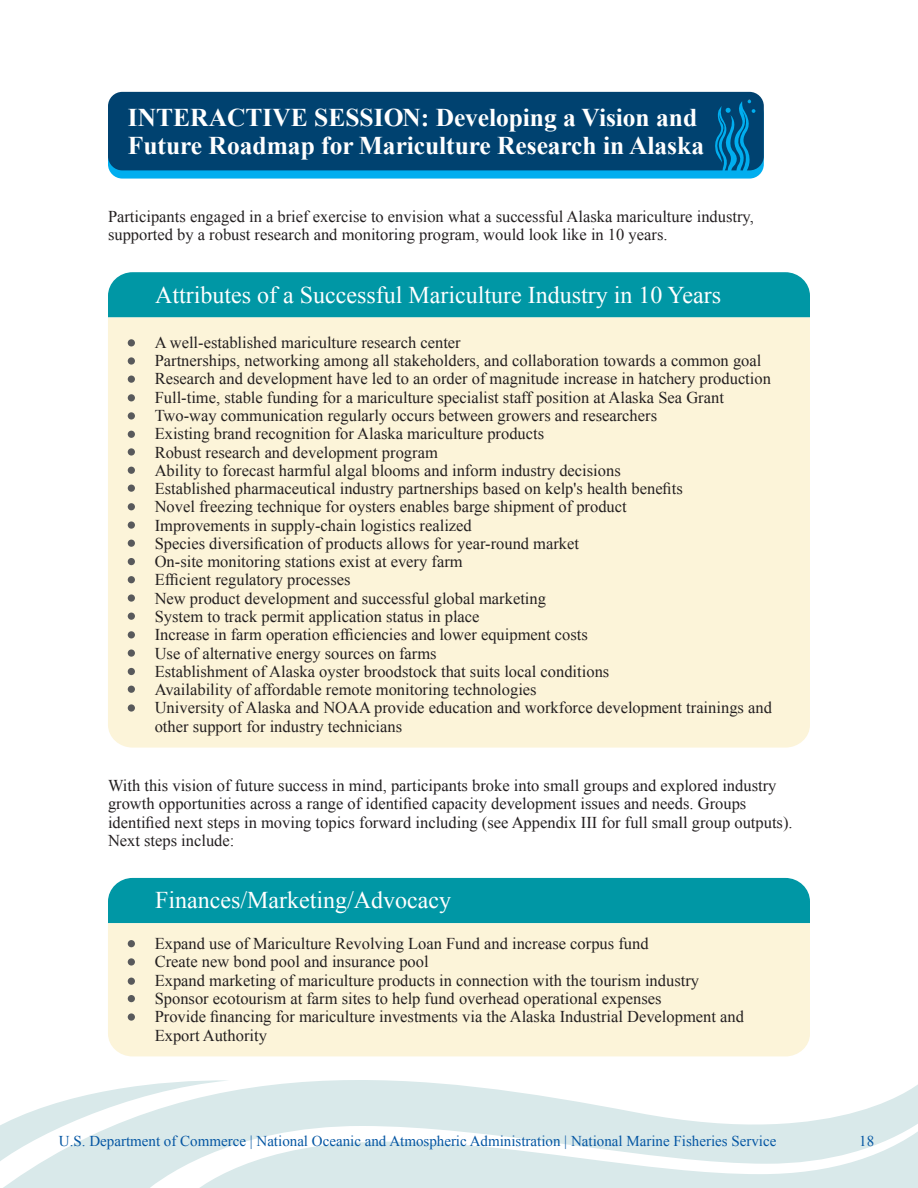
<style>
.page{position:relative;width:918px;height:1188px;background:#fff}
.page>*{position:absolute;margin:0;border:0;box-sizing:border-box;transform-origin:0 0}
.t1{font:700 25.5px/28.2px "Times New Roman";color:#fff}
.t2{font:24px "Times New Roman";color:#fff}
.t3{font:16.5px/18.3px "Times New Roman";color:#231f20}
.t4{font:15px "Times New Roman";color:#0456a3}
</style>
<div class="page">
<div style="left:108px;top:100px;width:656px;height:79px;background:#00aeef;border-radius:14px"></div>
<div style="left:108px;top:92px;width:656px;height:78px;background:#004270"></div>
<div style="left:108px;top:272px;width:702px;height:45px;background:#0097a5"></div>
<div style="left:108px;top:317px;width:702px;height:431px;background:#fcf4d9"></div>
<div style="left:128px;top:339px;width:7px;height:7px;background:#58595b;border-radius:50%"></div>
<div style="left:128px;top:357px;width:7px;height:8px;background:#58595b;border-radius:50%"></div>
<div style="left:128px;top:376px;width:7px;height:7px;background:#58595b;border-radius:50%"></div>
<div style="left:128px;top:412px;width:7px;height:8px;background:#58595b;border-radius:50%"></div>
<div style="left:128px;top:431px;width:7px;height:7px;background:#58595b;border-radius:50%"></div>
<div style="left:128px;top:467px;width:7px;height:7px;background:#58595b;border-radius:50%"></div>
<div style="left:128px;top:485px;width:7px;height:7px;background:#58595b;border-radius:50%"></div>
<div style="left:128px;top:503px;width:7px;height:7px;background:#58595b;border-radius:50%"></div>
<div style="left:128px;top:521px;width:7px;height:8px;background:#58595b;border-radius:50%"></div>
<div style="left:128px;top:394px;width:7px;height:7px;background:#58595b;border-radius:50%"></div>
<div style="left:128px;top:540px;width:7px;height:7px;background:#58595b;border-radius:50%"></div>
<div style="left:128px;top:558px;width:7px;height:7px;background:#58595b;border-radius:50%"></div>
<div style="left:128px;top:576px;width:7px;height:7px;background:#58595b;border-radius:50%"></div>
<div style="left:128px;top:594px;width:7px;height:8px;background:#58595b;border-radius:50%"></div>
<div style="left:128px;top:613px;width:7px;height:7px;background:#58595b;border-radius:50%"></div>
<div style="left:128px;top:631px;width:7px;height:7px;background:#58595b;border-radius:50%"></div>
<div style="left:128px;top:649px;width:7px;height:8px;background:#58595b;border-radius:50%"></div>
<div style="left:128px;top:668px;width:7px;height:7px;background:#58595b;border-radius:50%"></div>
<div style="left:128px;top:686px;width:7px;height:7px;background:#58595b;border-radius:50%"></div>
<div style="left:128px;top:704px;width:7px;height:8px;background:#58595b;border-radius:50%"></div>
<div style="left:128px;top:448px;width:7px;height:8px;background:#58595b;border-radius:50%"></div>
<svg style="left:3px;top:1056px;width:915px;height:132px"></svg>
<svg style="left:181px;top:1118px;width:737px;height:70px;fill:#d9e9ea"></svg>
<svg style="left:0;top:1079px;width:229px;height:89px"></svg>
<div style="left:108px;top:878px;width:702px;height:45px;background:#0097a5"></div>
<div style="left:108px;top:923px;width:702px;height:133px;background:#fcf4d9"></div>
<div style="left:128px;top:940px;width:7px;height:7px;background:#58595b;border-radius:50%"></div>
<div style="left:128px;top:958px;width:7px;height:8px;background:#58595b;border-radius:50%"></div>
<div style="left:128px;top:978px;width:7px;height:7px;background:#58595b;border-radius:50%"></div>
<div style="left:128px;top:995px;width:7px;height:7px;background:#58595b;border-radius:50%"></div>
<div style="left:128px;top:1013px;width:7px;height:8px;background:#58595b;border-radius:50%"></div>
<p class="t1" style="left:128px;top:103px;width:578px">INTERACTIVE SESSION: Developing a Vision and<br>Future Roadmap for Mariculture Research in Alaska</p>
<p class="t3" style="left:108px;top:207px;width:647px">Participants engaged in a brief exercise to envision what a successful Alaska mariculture industry, supported by a robust research and monitoring program, would look like in 10 years.</p>
<p class="t2" style="left:155px;top:278px;width:567px">Attributes of a Successful Mariculture Industry in 10 Years</p>
<p class="t3" style="left:155px;top:333px;width:619px">A well-established mariculture research center<br>Partnerships, networking among all stakeholders, and collaboration towards a common goal Research and development have led to an order of magnitude increase in hatchery production Full-time, stable funding for a mariculture specialist staff position at Alaska Sea Grant Two-way communication regularly occurs between growers and researchers<br>Existing brand recognition for Alaska mariculture products<br>Robust research and development program<br>Ability to forecast harmful algal blooms and inform industry decisions<br>Established pharmaceutical industry partnerships based on kelp's health benefits<br>Novel freezing technique for oysters enables barge shipment of product<br>Improvements in supply-chain logistics realized<br>Species diversification of products allows for year-round market<br>On-site monitoring stations exist at every farm<br>Efficient regulatory processes<br>New product development and successful global marketing<br>System to track permit application status in place<br>Increase in farm operation efficiencies and lower equipment costs<br>Use of alternative energy sources on farms<br>Establishment of Alaska oyster broodstock that suits local conditions<br>Availability of affordable remote monitoring technologies<br>University of Alaska and NOAA provide education and workforce development trainings and other support for industry technicians</p>
<p class="t3" style="left:108px;top:776px;width:686px">With this vision of future success in mind, participants broke into small groups and explored industry growth opportunities across a range of identified capacity development issues and needs. Groups identified next steps in moving topics forward including (see Appendix III for full small group outputs).<br>Next steps include:</p>
<p class="t2" style="left:155px;top:884px;width:297px">Finances/Marketing/Advocacy</p>
<p class="t3" style="left:155px;top:934px;width:591px">Expand use of Mariculture Revolving Loan Fund and increase corpus fund<br>Create new bond pool and insurance pool<br>Expand marketing of mariculture products in connection with the tourism industry Sponsor ecotourism at farm sites to help fund overhead operational expenses<br>Provide financing for mariculture investments via the Alaska Industrial Development and Export Authority</p>
<p class="t4" style="left:59px;top:1131px;width:719px">U.S. Department of Commerce | National Oceanic and Atmospheric Administration | National Marine Fisheries Service</p>
<p class="t4" style="left:859px;top:1131px;width:16px">18</p>
</div>
